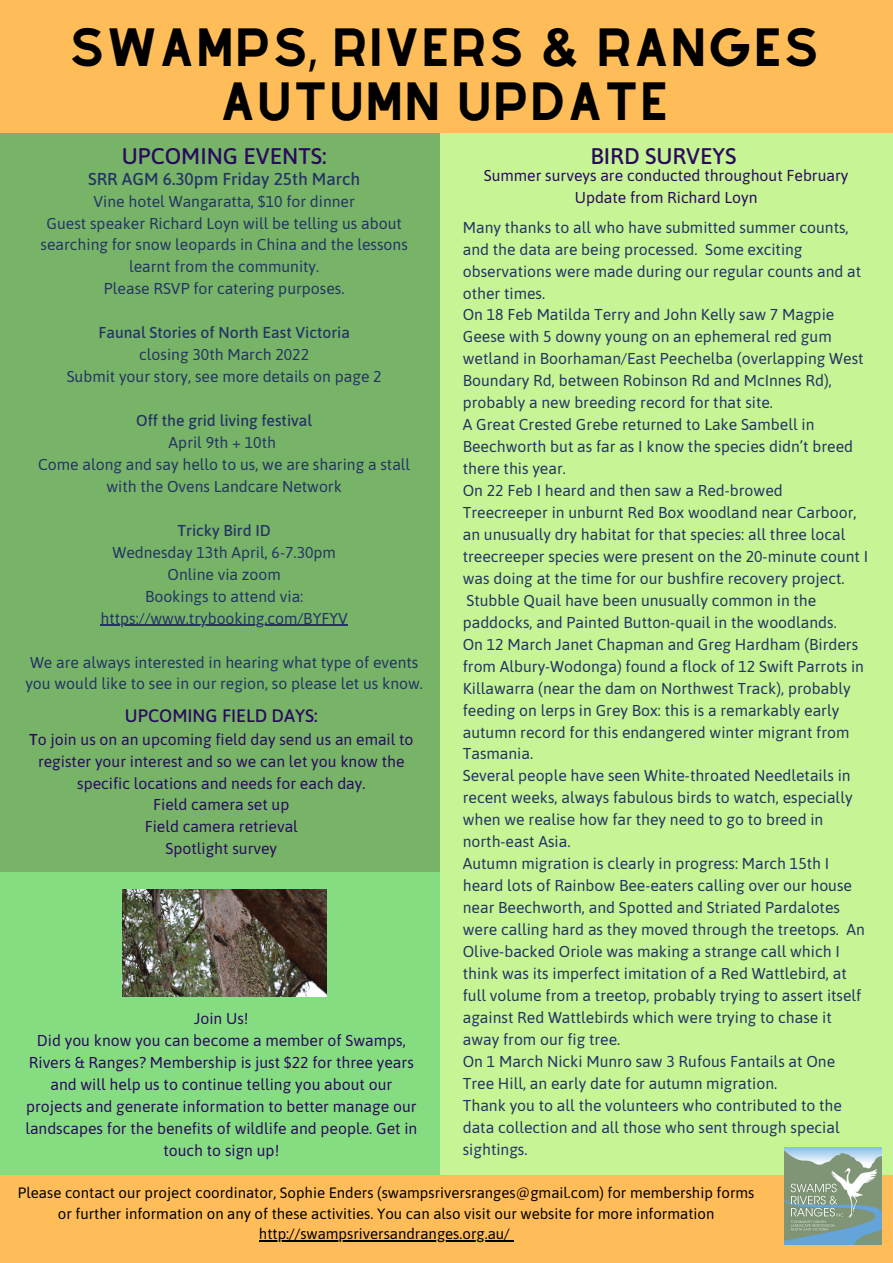
<style>
.page{position:relative;width:893px;height:1263px;background:#ffbd59}
.page>*{position:absolute;margin:0;border:0;box-sizing:border-box;transform-origin:0 0}
.t1{font:47.03px/53.5px "Alyssum Sans";letter-spacing:.025em;color:#000;text-align:center}
.t2{font:500 22.65px "Asap";color:#2a0a5e}
.t3{font:500 18px "Asap";color:#2a0a5e}
.t4{font:500 17.25px "Asap";color:#253464}
.t5{font:15.75px/22px "Asap";color:#253464}
.t6{font:15.75px/22px "Asap";color:#2a0a5e;text-align:center}
.t7{font:500 15.75px "Asap";color:#253464}
.t8{font:15px/20.9px "Asap";color:#000;text-align:center}
.s1{font-weight:500}
</style>
<div class="page">
<div style="left:439px;top:133px;width:454px;height:1041px;background:#c7f494"></div>
<div style="left:0;top:133px;width:440px;height:854px;background:#77b468"></div>
<div style="left:0;top:872px;width:440px;height:302px;background:#86dd81"></div>
<img style="left:784px;top:1148px;width:97px;height:97px">
<img style="left:122px;top:890px;width:204px;height:107px">
<hr style="left:259px;top:1240px;width:251px;height:1px;background:#000">
<hr style="left:100px;top:625px;width:248px;height:1px;background:#253464">
<p class="t1" style="left:69px;top:21px;width:752px">SWAMPS, RIVERS &amp; RANGES<br>AUTUMN UPDATE</p>
<p class="t2" style="left:122px;top:143px;width:206px">UPCOMING EVENTS:</p>
<p class="t4" style="left:88px;top:169px;width:274px">SRR AGM 6.30pm Friday 25th March</p>
<p class="t5" style="left:94px;top:190px;width:263px">Vine hotel Wangaratta, $10 for dinner</p>
<p class="t5" style="left:41px;top:212px;width:369px;text-align:center">Guest speaker Richard Loyn will be telling us about searching for snow leopards in China and the lessons learnt from the community.</p>
<p class="t5" style="left:104px;top:278px;width:242px">Please RSVP for catering purposes.</p>
<p class="t7" style="left:98px;top:324px;width:253px">Faunal Stories of North East Victoria</p>
<p class="t5" style="left:139px;top:344px;width:171px">closing 30th March 2022</p>
<p class="t5" style="left:67px;top:365px;width:316px">Submit your story, see more details on page 2</p>
<p class="t7" style="left:136px;top:411px;width:177px">Off the grid living festival</p>
<p class="t5" style="left:169px;top:431px;width:109px">April 9th + 10th</p>
<p class="t5" style="left:38px;top:453px;width:374px;text-align:center">Come along and say hello to us, we are sharing a stall with the Ovens Landcare Network</p>
<p class="t7" style="left:178px;top:521px;width:95px">Tricky Bird ID</p>
<p class="t5" style="left:112px;top:541px;width:225px">Wednesday 13th April, 6-7.30pm</p>
<p class="t5" style="left:167px;top:563px;width:115px">Online via zoom</p>
<p class="t5" style="left:145px;top:585px;width:160px">Bookings to attend via:</p>
<p class="t5" style="left:100px;top:607px;width:249px">https://www.trybooking.com/BYFYV</p>
<p class="t5" style="left:25px;top:651px;width:399px">We are always interested in hearing what type of events you would like to see in our region, so please let us know.</p>
<p class="t3" style="left:125px;top:705px;width:194px">UPCOMING FIELD DAYS:</p>
<p class="t6" style="left:29px;top:728px;width:386px"><span class="s1">T</span>o join us on an upcoming field day send us an email to register your interest and so we can let you know the specific locations and needs for each day.</p>
<p class="t6" style="left:153px;top:794px;width:138px">Field camera set up</p>
<p class="t6" style="left:145px;top:816px;width:155px">Field camera retrieval</p>
<p class="t6" style="left:166px;top:838px;width:113px">Spotlight survey</p>
<p class="t6" style="left:194px;top:1007px;width:56px">Join Us!</p>
<p class="t6" style="left:25px;top:1029px;width:393px">Did you know you can become a member of Swamps, Rivers &amp; Ranges? Membership is just $22 for three years and will help us to continue telling you about our projects and generate information to better manage our landscapes for the benefits of wildlife and people. Get in touch to sign up!</p>
<p class="t2" style="left:590px;top:143px;width:147px">BIRD SURVEYS</p>
<p class="t6" style="left:484px;top:165px;width:366px">Summer surveys are conducted throughout February</p>
<p class="t6" style="left:575px;top:187px;width:184px">Update from Richard Loyn</p>
<p class="t5" style="left:463px;top:216px;width:400px">Many thanks to all who have submitted summer counts, and the data are being processed. Some exciting observations were made during our regular counts and at other times.</p>
<p class="t5" style="left:463px;top:304px;width:402px">On 18 Feb Matilda Terry and John Kelly saw 7 Magpie Geese with 5 downy young on an ephemeral red gum wetland in Boorhaman/East Peechelba (overlapping West Boundary Rd, between Robinson Rd and McInnes Rd), probably a new breeding record for that site.</p>
<p class="t5" style="left:463px;top:413px;width:392px">A Great Crested Grebe returned to Lake Sambell in<br>Beechworth but as far as I know the species didn’t breed there this year.</p>
<p class="t5" style="left:463px;top:479px;width:407px">On 22 Feb I heard and then saw a Red-browed Treecreeper in unburnt Red Box woodland near Carboor, an unusually dry habitat for that species: all three local treecreeper species were present on the 20-minute count I was doing at the time for our bushfire recovery project.<br>Stubble Quail have been unusually common in the paddocks, and Painted Button-quail in the woodlands.</p>
<p class="t5" style="left:463px;top:633px;width:403px">On 12 March Janet Chapman and Greg Hardham (Birders from Albury-Wodonga) found a flock of 12 Swift Parrots in Killawarra (near the dam on Northwest Track), probably feeding on lerps in Grey Box: this is a remarkably early autumn record for this endangered winter migrant from Tasmania.</p>
<p class="t5" style="left:463px;top:765px;width:391px">Several people have seen White-throated Needletails in recent weeks, always fabulous birds to watch, especially when we realise how far they need to go to breed in north-east Asia.</p>
<p class="t5" style="left:463px;top:852px;width:404px">Autumn migration is clearly in progress: March 15th I heard lots of Rainbow Bee-eaters calling over our house near Beechworth, and Spotted and Striated Pardalotes were calling hard as they moved through the treetops. An Olive-backed Oriole was making a strange call which I think was its imperfect imitation of a Red Wattlebird, at full volume from a treetop, probably trying to assert itself against Red Wattlebirds which were trying to chase it away from our fig tree.</p>
<p class="t5" style="left:463px;top:1050px;width:374px">On 1 March Nicki Munro saw 3 Rufous Fantails at One<br>Tree Hill, an early date for autumn migration.</p>
<p class="t5" style="left:463px;top:1094px;width:381px">Thank you to all the volunteers who contributed to the data collection and all those who sent through special sightings.</p>
<p class="t8" style="left:18px;top:1182px;width:738px">Please contact our project coordinator, Sophie Enders (swampsriversranges@gmail.com) for membership forms or further information on any of these activities. You can also visit our website for more information http://swampsriversandranges.org.au/</p>
</div>
